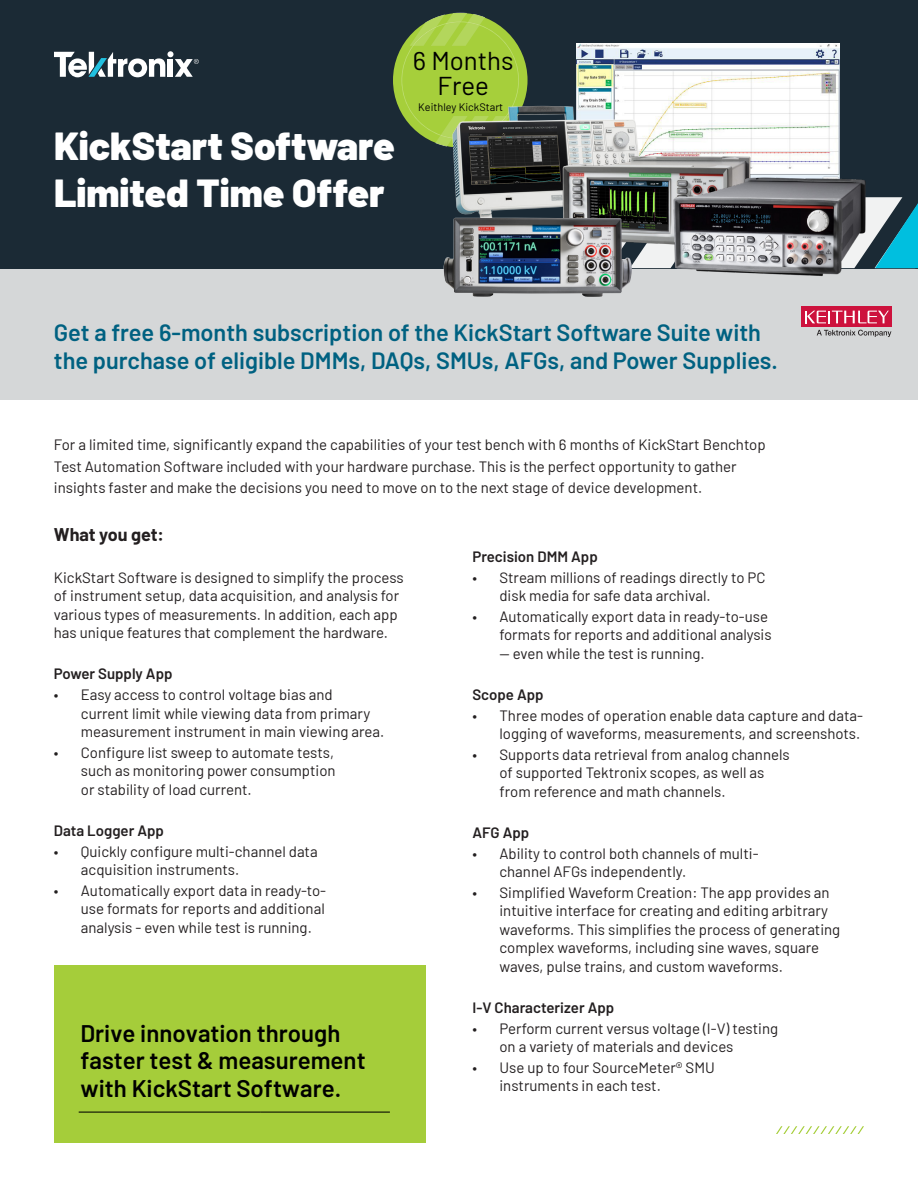
<style>
.page{position:relative;width:918px;height:1188px;background:#fff}
.page>*{position:absolute;margin:0;border:0;box-sizing:border-box;transform-origin:0 0}
.t1{font:900 39.15px/47px "Barlow";color:#fff}
.t2{font:25.8px/24.9px "Barlow";color:#000;text-align:center}
.t3{font:600 24px/27.5px "Barlow";color:#000}
.t4{font:600 23.55px/28.3px "Barlow";color:#006181}
.t5{font:700 18px "Barlow";color:#231f20}
.t6{font:15px/18.6px "Barlow";color:#231f20}
.t7{font:600 15px "Barlow";color:#231f20}
.t8{font:10.95px "Barlow";color:#000}
</style>
<div class="page">
<div style="left:0;top:265px;width:918px;height:135px;background:#d5d7d8"></div>
<div style="left:0;top:0;width:918px;height:268px;background:#1b2a35"></div>
<div style="left:393px;top:13px;width:135px;height:134px;background:#a6cf3b;border-radius:50%"></div>
<svg style="left:401px;top:13px;width:118px;height:127px"></svg>
<svg style="left:632px;top:203px;width:286px;height:65px"></svg>
<svg style="left:776px;top:1126px;width:88px;height:8px"></svg>
<div style="left:168px;top:59px;width:5px;height:18px;background:#fff"></div>
<div style="left:167px;top:51px;width:7px;height:6px;background:#fff;border-radius:50%"></div>
<svg style="left:54px;top:52px;width:111px;height:25px"></svg>
<svg style="left:175px;top:59px;width:24px;height:18px"></svg>
<div style="left:54px;top:966px;width:371px;height:177px;background:#a5cd3a"></div>
<img style="left:577px;top:44px;width:262px;height:103px">
<svg style="left:817px;top:330px;width:74px;height:7px"></svg>
<div style="left:801px;top:306px;width:91px;height:21px;background:#cd123d"></div>
<svg style="left:805px;top:311px;width:84px;height:12px"></svg>
<img style="left:429px;top:92px;width:237px;height:126px">
<img style="left:545px;top:136px;width:216px;height:123px">
<img style="left:648px;top:147px;width:256px;height:129px">
<img style="left:443px;top:218px;width:189px;height:79px">
<hr style="left:79px;top:1112px;width:182px;height:1px;background:#000">
<hr style="left:261px;top:1112px;width:129px;height:1px;background:#000">
<p class="t1" style="left:54px;top:120px;width:342px">KickStart Software<br>Limited Time Offer</p>
<h2 class="t2" style="left:413px;top:46px;width:102px">6 Months<br>Free</h2>
<p class="t8" style="left:418px;top:99px;width:87px">Keithley KickStart</p>
<p class="t4" style="left:54px;top:316px;width:726px">Get a free 6-month subscription of the KickStart Software Suite with the purchase of eligible DMMs, DAQs, SMUs, AFGs, and Power Supplies.</p>
<p class="t6" style="left:54px;top:433px;width:713px;line-height:21.6px">For a limited time, significantly expand the capabilities of your test bench with 6 months of KickStart Benchtop<br>Test Automation Software included with your hardware purchase. This is the perfect opportunity to gather insights faster and make the decisions you need to move on to the next stage of device development.</p>
<p class="t5" style="left:54px;top:522px;width:112px">What you get:</p>
<p class="t6" style="left:54px;top:567px;width:351px">KickStart Software is designed to simplify the process of instrument setup, data acquisition, and analysis for various types of measurements. In addition, each app has unique features that complement the hardware.</p>
<p class="t7" style="left:54px;top:663px;width:120px">Power Supply App</p>
<p class="t6" style="left:81px;top:684px;width:305px;text-indent:-27px">• Easy access to control voltage bias and current limit while viewing data from primary measurement instrument in main viewing area.</p>
<p class="t6" style="left:81px;top:742px;width:256px;text-align:justify;text-indent:-27px">• Configure list sweep to automate tests, such as monitoring power consumption or stability of load current.</p>
<p class="t7" style="left:54px;top:820px;width:112px">Data Logger App</p>
<p class="t6" style="left:81px;top:841px;width:238px;text-indent:-27px">• Quickly configure multi-channel data acquisition instruments.</p>
<p class="t6" style="left:81px;top:880px;width:247px;text-align:justify;text-indent:-27px">• Automatically export data in ready-to&shy;use formats for reports and additional analysis - even while test is running.</p>
<p class="t7" style="left:472px;top:546px;width:127px">Precision DMM App</p>
<p class="t6" style="left:499px;top:567px;width:268px;text-indent:-27px">• Stream millions of readings directly to PC disk media for safe data archival.</p>
<p class="t6" style="left:472px;top:606px;width:301px;text-align:right">• Automatically export data in ready-to-use formats for reports and additional analysis</p>
<p class="t6" style="left:499px;top:643px;width:207px">— even while the test is running.</p>
<p class="t7" style="left:472px;top:684px;width:73px">Scope App</p>
<p class="t6" style="left:472px;top:705px;width:392px;text-align:right">• Three modes of operation enable data capture and data&shy;logging of waveforms, measurements, and screenshots.</p>
<p class="t6" style="left:499px;top:744px;width:292px;text-indent:-27px">• Supports data retrieval from analog channels of supported Tektronix scopes, as well as from reference and math channels.</p>
<p class="t7" style="left:472px;top:822px;width:58px">AFG App</p>
<p class="t6" style="left:499px;top:843px;width:261px;text-indent:-27px">• Ability to control both channels of multi&shy;channel AFGs independently.</p>
<p class="t6" style="left:499px;top:882px;width:342px;text-indent:-27px">• Simplified Waveform Creation: The app provides an intuitive interface for creating and editing arbitrary waveforms. This simplifies the process of generating complex waveforms, including sine waves, square waves, pulse trains, and custom waveforms.</p>
<p class="t7" style="left:472px;top:997px;width:143px">I-V Characterizer App</p>
<p class="t6" style="left:499px;top:1018px;width:280px;text-indent:-27px">• Perform current versus voltage (I-V) testing on a variety of materials and devices</p>
<p class="t6" style="left:499px;top:1057px;width:217px;text-indent:-27px">• Use up to four SourceMeter® SMU instruments in each test.</p>
<p class="t3" style="left:80px;top:1017px;width:287px">Drive innovation through faster test &amp; measurement with KickStart Software.</p>
</div>
